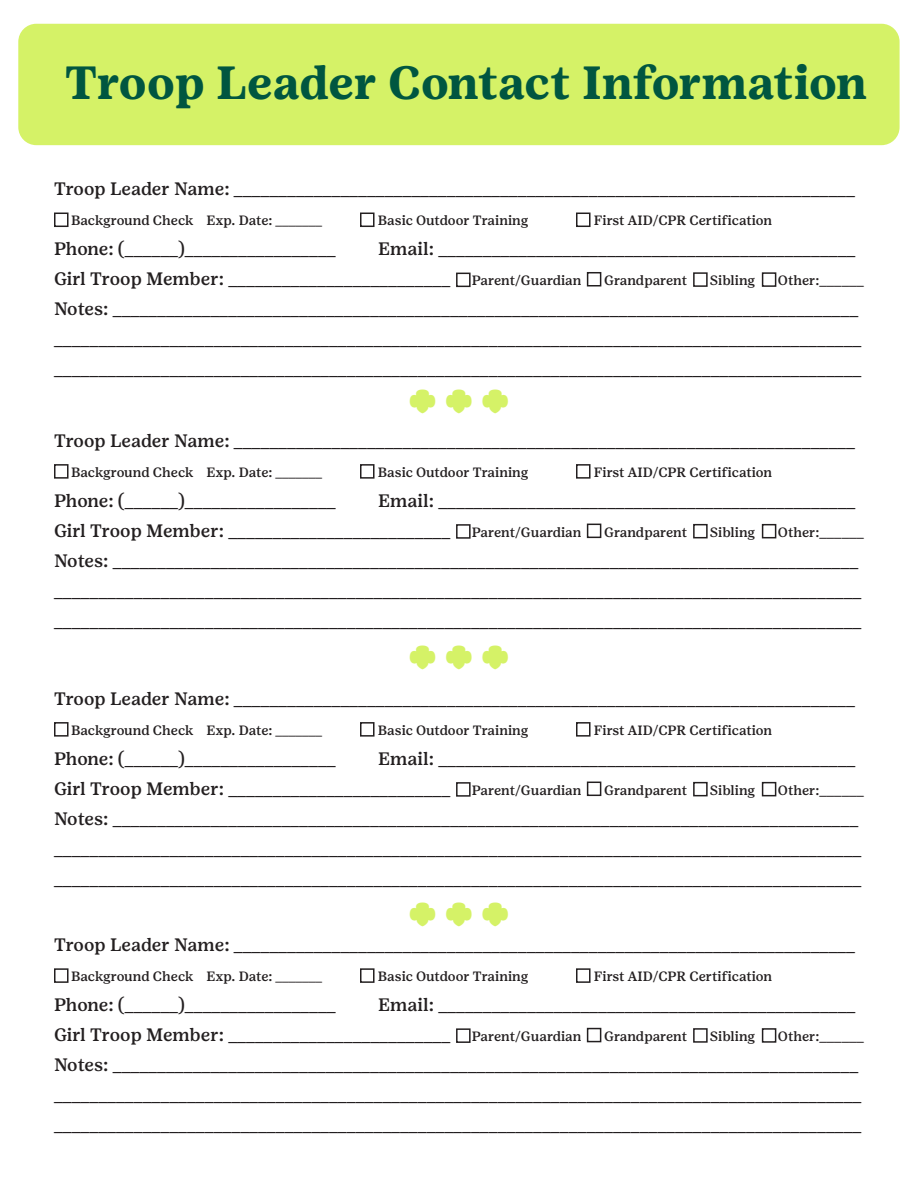
<style>
.page{position:relative;width:918px;height:1188px;background:#fff}
.page>*{position:absolute;margin:0;border:0;box-sizing:border-box;transform-origin:0 0}
.t1{font:700 46.5px "Girl Scout Text";color:#005640}
.t2{font:36px "Girl Scout Shapes";color:#d5f267}
.t3{font:500 18px/30px "Girl Scout Text";color:#231f20}
.t4{font:500 13.5px "Girl Scout Text";letter-spacing:-.005em;color:#231f20}
.s1{font-size:13.5px}
.s2{font-size:15px}
</style>
<div class="page">
<div style="left:18px;top:24px;width:882px;height:121px;background:#d5f267;border-radius:18px"></div>
<div style="left:54px;top:213px;width:15px;height:14px;border:2px solid #231f20"></div>
<div style="left:456px;top:273px;width:15px;height:14px;border:2px solid #231f20"></div>
<div style="left:587px;top:272px;width:14px;height:14px;border:2px solid #231f20"></div>
<div style="left:693px;top:272px;width:15px;height:15px;border:2px solid #231f20"></div>
<div style="left:762px;top:272px;width:14px;height:15px;border:2px solid #231f20"></div>
<div style="left:360px;top:213px;width:15px;height:14px;border:2px solid #231f20"></div>
<div style="left:576px;top:213px;width:15px;height:14px;border:2px solid #231f20"></div>
<div style="left:54px;top:464px;width:15px;height:15px;border:2px solid #231f20"></div>
<div style="left:456px;top:524px;width:15px;height:15px;border:2px solid #231f20"></div>
<div style="left:587px;top:524px;width:14px;height:14px;border:2px solid #231f20"></div>
<div style="left:693px;top:524px;width:15px;height:14px;border:2px solid #231f20"></div>
<div style="left:762px;top:524px;width:14px;height:14px;border:2px solid #231f20"></div>
<div style="left:360px;top:464px;width:15px;height:15px;border:2px solid #231f20"></div>
<div style="left:576px;top:464px;width:15px;height:15px;border:2px solid #231f20"></div>
<div style="left:54px;top:722px;width:15px;height:15px;border:2px solid #231f20"></div>
<div style="left:456px;top:782px;width:15px;height:15px;border:2px solid #231f20"></div>
<div style="left:587px;top:782px;width:14px;height:14px;border:2px solid #231f20"></div>
<div style="left:693px;top:782px;width:15px;height:14px;border:2px solid #231f20"></div>
<div style="left:762px;top:782px;width:14px;height:14px;border:2px solid #231f20"></div>
<div style="left:360px;top:722px;width:15px;height:15px;border:2px solid #231f20"></div>
<div style="left:576px;top:722px;width:15px;height:15px;border:2px solid #231f20"></div>
<div style="left:54px;top:968px;width:15px;height:15px;border:2px solid #231f20"></div>
<div style="left:456px;top:1028px;width:15px;height:15px;border:2px solid #231f20"></div>
<div style="left:587px;top:1028px;width:14px;height:14px;border:2px solid #231f20"></div>
<div style="left:693px;top:1028px;width:15px;height:15px;border:2px solid #231f20"></div>
<div style="left:762px;top:1028px;width:14px;height:15px;border:2px solid #231f20"></div>
<div style="left:360px;top:968px;width:15px;height:15px;border:2px solid #231f20"></div>
<div style="left:576px;top:968px;width:15px;height:15px;border:2px solid #231f20"></div>
<p class="t1" style="left:65px;top:55px;width:804px">Troop Leader Contact Information</p>
<p class="t3" style="left:54px;top:174px;width:803px">Troop Leader Name: ______________________________________________________________________</p>
<p class="t4" style="left:71px;top:213px;width:252px">Background Check Exp. Date: _______</p>
<p class="t4" style="left:378px;top:213px;width:152px">Basic Outdoor Training</p>
<p class="t4" style="left:594px;top:213px;width:180px">First AID/CPR Certification</p>
<p class="t3" style="left:54px;top:234px;width:283px">Phone: (______)_________________</p>
<p class="t3" style="left:378px;top:234px;width:479px">Email: _______________________________________________</p>
<p class="t3" style="left:54px;top:264px;width:529px">Girl Troop Member: _________________________ <span class="s1">Parent/Guardian</span></p>
<p class="t4" style="left:604px;top:273px;width:85px">Grandparent</p>
<p class="t4" style="left:710px;top:273px;width:47px">Sibling</p>
<p class="t4" style="left:778px;top:273px;width:87px">Other:<span class="s2">______</span></p>
<p class="t3" style="left:54px;top:294px;width:809px">Notes: ____________________________________________________________________________________ ___________________________________________________________________________________________ ___________________________________________________________________________________________</p>
<p class="t2" style="left:408px;top:379px;width:103px">W W W</p>
<p class="t3" style="left:54px;top:425px;width:803px">Troop Leader Name: ______________________________________________________________________</p>
<p class="t4" style="left:71px;top:464px;width:252px">Background Check Exp. Date: _______</p>
<p class="t4" style="left:378px;top:464px;width:152px">Basic Outdoor Training</p>
<p class="t4" style="left:594px;top:464px;width:180px">First AID/CPR Certification</p>
<p class="t3" style="left:54px;top:485px;width:283px">Phone: (______)_________________</p>
<p class="t3" style="left:378px;top:485px;width:479px">Email: _______________________________________________</p>
<p class="t3" style="left:54px;top:515px;width:529px">Girl Troop Member: _________________________ <span class="s1">Parent/Guardian</span></p>
<p class="t4" style="left:604px;top:524px;width:85px">Grandparent</p>
<p class="t4" style="left:710px;top:524px;width:47px">Sibling</p>
<p class="t4" style="left:778px;top:524px;width:87px">Other:<span class="s2">______</span></p>
<p class="t3" style="left:54px;top:545px;width:809px">Notes: ____________________________________________________________________________________ ___________________________________________________________________________________________ ___________________________________________________________________________________________</p>
<p class="t2" style="left:408px;top:636px;width:103px">W W W</p>
<p class="t3" style="left:54px;top:683px;width:803px">Troop Leader Name: ______________________________________________________________________</p>
<p class="t4" style="left:71px;top:722px;width:252px">Background Check Exp. Date: _______</p>
<p class="t4" style="left:378px;top:722px;width:152px">Basic Outdoor Training</p>
<p class="t4" style="left:594px;top:722px;width:180px">First AID/CPR Certification</p>
<p class="t3" style="left:54px;top:743px;width:283px">Phone: (______)_________________</p>
<p class="t3" style="left:378px;top:743px;width:479px">Email: _______________________________________________</p>
<p class="t3" style="left:54px;top:773px;width:529px">Girl Troop Member: _________________________ <span class="s1">Parent/Guardian</span></p>
<p class="t4" style="left:604px;top:782px;width:85px">Grandparent</p>
<p class="t4" style="left:710px;top:782px;width:47px">Sibling</p>
<p class="t4" style="left:778px;top:782px;width:87px">Other:<span class="s2">______</span></p>
<p class="t3" style="left:54px;top:803px;width:809px">Notes: ____________________________________________________________________________________ ___________________________________________________________________________________________ ___________________________________________________________________________________________</p>
<p class="t2" style="left:408px;top:892px;width:103px">W W W</p>
<p class="t3" style="left:54px;top:930px;width:803px">Troop Leader Name: ______________________________________________________________________</p>
<p class="t4" style="left:71px;top:968px;width:252px">Background Check Exp. Date: _______</p>
<p class="t4" style="left:378px;top:968px;width:152px">Basic Outdoor Training</p>
<p class="t4" style="left:594px;top:968px;width:180px">First AID/CPR Certification</p>
<p class="t3" style="left:54px;top:990px;width:283px">Phone: (______)_________________</p>
<p class="t3" style="left:378px;top:990px;width:479px">Email: _______________________________________________</p>
<p class="t3" style="left:54px;top:1020px;width:529px">Girl Troop Member: _________________________ <span class="s1">Parent/Guardian</span></p>
<p class="t4" style="left:604px;top:1028px;width:85px">Grandparent</p>
<p class="t4" style="left:710px;top:1028px;width:47px">Sibling</p>
<p class="t4" style="left:778px;top:1028px;width:87px">Other:<span class="s2">______</span></p>
<p class="t3" style="left:54px;top:1050px;width:809px">Notes: ____________________________________________________________________________________ ___________________________________________________________________________________________ ___________________________________________________________________________________________</p>
</div>
